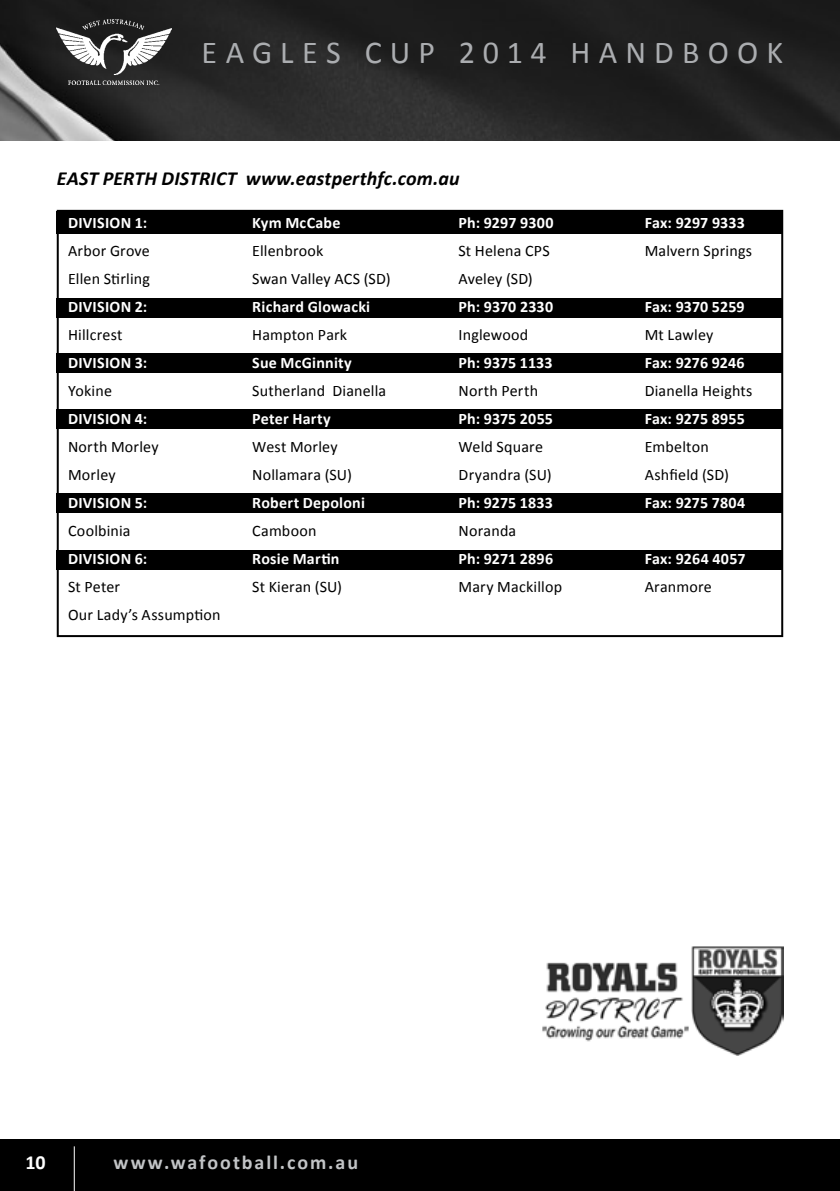
<style>
.page{position:relative;width:840px;height:1191px;background:#fff}
.page>*{position:absolute;margin:0;border:0;box-sizing:border-box;transform-origin:0 0}
.t1{font:32px "Calibri";letter-spacing:.25em;color:#abadb0}
.t2{font:italic 700 20px "Calibri";letter-spacing:.005em;color:#000}
.t3{font:700 20px "Calibri";letter-spacing:.095em;color:#c2c4c6}
.t4{font:700 20px "Calibri";color:#fff}
.t5{font:16px "Calibri";letter-spacing:.01em;color:#000}
.t6{font:700 16px "Calibri";letter-spacing:.015em;color:#fff}
</style>
<div class="page">
<div style="left:57px;top:549px;width:725px;height:20px;background:#000"></div>
<div style="left:57px;top:493px;width:725px;height:20px;background:#000"></div>
<div style="left:57px;top:409px;width:725px;height:20px;background:#000"></div>
<div style="left:57px;top:353px;width:725px;height:20px;background:#000"></div>
<div style="left:57px;top:298px;width:725px;height:19px;background:#000"></div>
<div style="left:57px;top:211px;width:725px;height:23px;background:#000"></div>
<img style="left:0;top:0;width:839px;height:140px">
<div style="left:57px;top:210px;width:725px;height:427px;border:2px solid #000"></div>
<div style="left:0;top:1140px;width:839px;height:51px;background:#000"></div>
<hr style="left:74px;top:1146px;width:1px;height:45px;background:#fff">
<img style="left:57px;top:20px;width:114px;height:64px">
<img style="left:542px;top:962px;width:147px;height:80px">
<img style="left:691px;top:946px;width:91px;height:109px">
<h1 class="t1" style="left:201px;top:32px;width:583px">EAGLES CUP 2014 H ANDB OOK</h1>
<p class="t2" style="left:57px;top:166px;width:404px">East Perth District www.eastperthfc.com.au</p>
<p class="t6" style="left:68px;top:213px;width:33px">Division</p>
<p class="t6" style="left:135px;top:213px;width:14px">1:</p>
<p class="t6" style="left:252px;top:213px;width:90px">Kym McCabe</p>
<p class="t6" style="left:458px;top:213px;width:96px">Ph: 9297 9300</p>
<p class="t6" style="left:644px;top:213px;width:102px">Fax: 9297 9333</p>
<p class="t5" style="left:68px;top:241px;width:83px">Arbor Grove</p>
<p class="t5" style="left:252px;top:241px;width:73px">Ellenbrook</p>
<p class="t5" style="left:458px;top:241px;width:93px">St Helena CPS</p>
<p class="t5" style="left:644px;top:241px;width:109px">Malvern Springs</p>
<p class="t5" style="left:68px;top:269px;width:83px">Ellen Stirling</p>
<p class="t5" style="left:252px;top:269px;width:140px">Swan Valley ACS (SD)</p>
<p class="t5" style="left:458px;top:269px;width:76px">Aveley (SD)</p>
<p class="t6" style="left:68px;top:297px;width:81px">DIVISION 2:</p>
<p class="t6" style="left:252px;top:297px;width:119px">Richard Glowacki</p>
<p class="t6" style="left:458px;top:297px;width:96px">Ph: 9370 2330</p>
<p class="t6" style="left:644px;top:297px;width:101px">Fax: 9370 5259</p>
<p class="t5" style="left:68px;top:325px;width:56px">Hillcrest</p>
<p class="t5" style="left:252px;top:325px;width:96px">Hampton Park</p>
<p class="t5" style="left:458px;top:325px;width:71px">Inglewood</p>
<p class="t5" style="left:644px;top:325px;width:70px">Mt Lawley</p>
<p class="t6" style="left:68px;top:353px;width:81px">DIVISION 3:</p>
<p class="t6" style="left:252px;top:353px;width:101px">Sue McGinnity</p>
<p class="t6" style="left:458px;top:353px;width:96px">Ph: 9375 1133</p>
<p class="t6" style="left:644px;top:353px;width:101px">Fax: 9276 9246</p>
<p class="t5" style="left:68px;top:381px;width:45px">Yokine</p>
<p class="t5" style="left:252px;top:381px;width:135px">Sutherland Dianella</p>
<p class="t5" style="left:458px;top:381px;width:81px">North Perth</p>
<p class="t5" style="left:644px;top:381px;width:109px">Dianella Heights</p>
<p class="t6" style="left:68px;top:409px;width:81px">DIVISION 4:</p>
<p class="t6" style="left:252px;top:409px;width:80px">Peter Harty</p>
<p class="t6" style="left:458px;top:409px;width:96px">Ph: 9375 2055</p>
<p class="t6" style="left:644px;top:409px;width:101px">Fax: 9275 8955</p>
<p class="t5" style="left:68px;top:437px;width:92px">North Morley</p>
<p class="t5" style="left:252px;top:437px;width:87px">West Morley</p>
<p class="t5" style="left:458px;top:437px;width:86px">Weld Square</p>
<p class="t5" style="left:644px;top:437px;width:65px">Embelton</p>
<p class="t5" style="left:68px;top:465px;width:49px">Morley</p>
<p class="t5" style="left:252px;top:465px;width:101px">Nollamara (SU)</p>
<p class="t5" style="left:458px;top:465px;width:94px">Dryandra (SU)</p>
<p class="t5" style="left:644px;top:465px;width:86px">Ashfield (SD)</p>
<p class="t6" style="left:68px;top:493px;width:81px">DIVISION 5:</p>
<p class="t6" style="left:252px;top:493px;width:114px">Robert Depoloni</p>
<p class="t6" style="left:458px;top:493px;width:96px">Ph: 9275 1833</p>
<p class="t6" style="left:644px;top:493px;width:102px">Fax: 9275 7804</p>
<p class="t5" style="left:68px;top:521px;width:64px">Coolbinia</p>
<p class="t5" style="left:252px;top:521px;width:66px">Camboon</p>
<p class="t5" style="left:458px;top:521px;width:59px">Noranda</p>
<p class="t6" style="left:68px;top:549px;width:81px">DIVISION 6:</p>
<p class="t6" style="left:252px;top:549px;width:89px">Rosie Martin</p>
<p class="t6" style="left:458px;top:549px;width:96px">Ph: 9271 2896</p>
<p class="t6" style="left:644px;top:549px;width:102px">Fax: 9264 4057</p>
<p class="t5" style="left:68px;top:577px;width:54px">St Peter</p>
<p class="t5" style="left:252px;top:577px;width:91px">St Kieran (SU)</p>
<p class="t5" style="left:458px;top:577px;width:105px">Mary Mackillop</p>
<p class="t5" style="left:644px;top:577px;width:69px">Aranmore</p>
<p class="t5" style="left:68px;top:605px;width:154px">Our Lady’s Assumption</p>
<p class="t4" style="left:26px;top:1150px;width:22px">10</p>
<p class="t3" style="left:113px;top:1150px;width:246px">www.wafootball.com.au</p>
</div>
